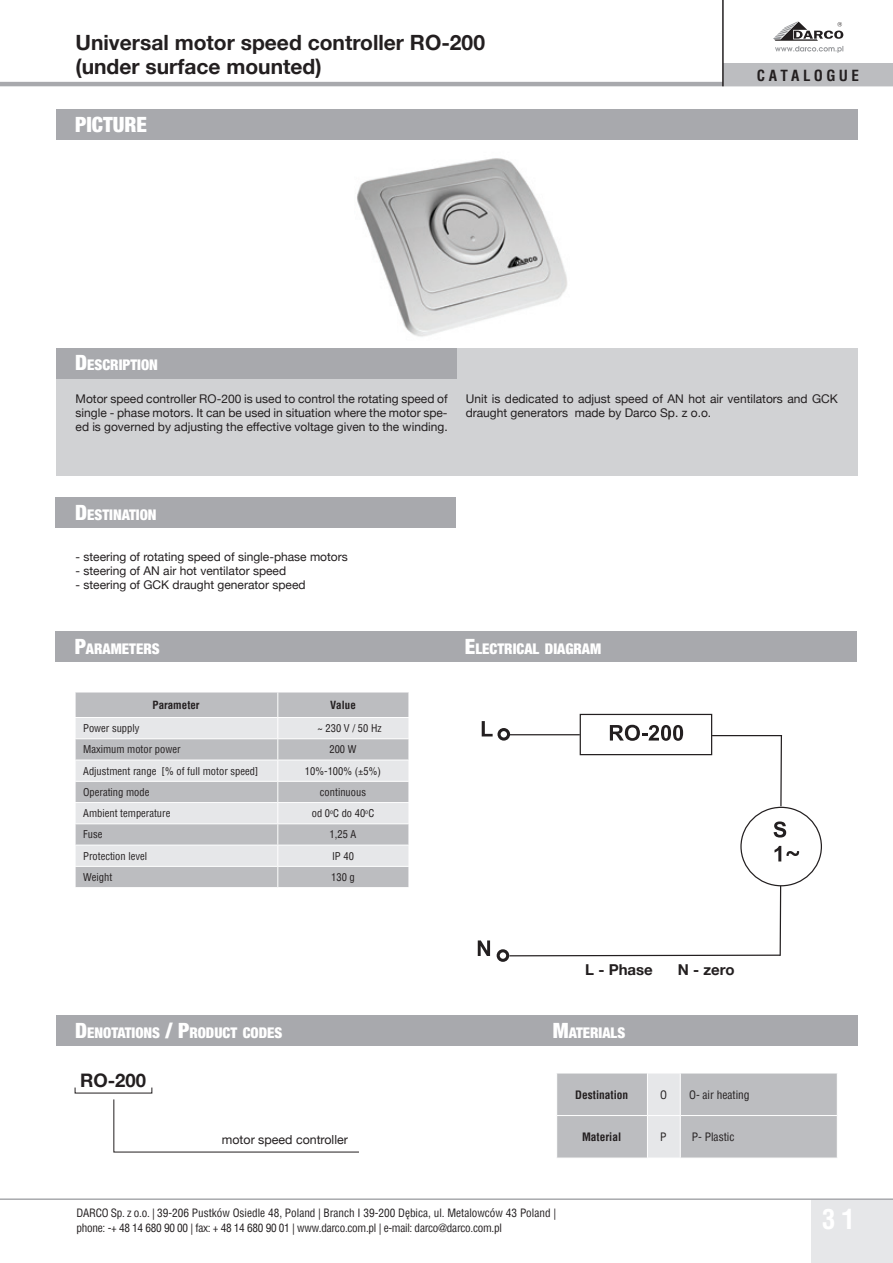
<style>
.page{position:relative;width:893px;height:1263px;background:#fff}
.page>*{position:absolute;margin:0;border:0;box-sizing:border-box;transform-origin:0 0}
.t1{font:700 condensed 27px "Helvetica";color:#fff}
.t2{font:700 21px/24px "Helvetica Neue";color:#231f20}
.t3{font:900 condensed 21px "Helvetica Neue";color:#fff}
.t4{font:700 18.6px "Helvetica Neue";color:#231f20}
.t5{font:700 15px "Helvetica Neue";color:#231f20}
.t6{font:700 condensed 15px "Helvetica";letter-spacing:.225em;color:#231f20}
.t7{font:900 condensed 14.7px "Helvetica Neue";color:#fff}
.t8{font:12.45px "Helvetica Neue";color:#231f20}
.t9{font:12px/14.4px "Helvetica Neue";color:#231f20;text-align:justify}
.t10{font:condensed 11.4px "Helvetica";color:#231f20}
.t11{font:700 condensed 11.4px "Helvetica";color:#231f20}
.t12{font:condensed 11.25px/15px "Helvetica";color:#231f20}
.t13{font:700 condensed 10.95px "Helvetica";color:#231f20}
.t14{font:condensed 10.5px "Helvetica";color:#231f20}
.s1{font-size:21px}
</style>
<div class="page">
<div style="left:811px;top:1199px;width:82px;height:64px;background:#e6e7e9"></div>
<hr style="left:0;top:82px;width:893px;height:4px;background:#a8a9ad">
<hr style="left:0;top:1198px;width:893px;height:2px;background:#a8a9ad">
<svg style="left:773px;top:21px;width:70px;height:32px"></svg>
<div style="left:723px;top:64px;width:170px;height:22px;background:#bcbdc0"></div>
<hr style="left:722px;top:0;width:2px;height:86px;background:#231f20">
<img style="left:357px;top:158px;width:210px;height:179px">
<div style="left:56px;top:109px;width:802px;height:31px;background:#a8a9ad"></div>
<div style="left:56px;top:348px;width:802px;height:127px;background:#d1d2d4"></div>
<div style="left:56px;top:348px;width:401px;height:30px;background:#a8a9ad"></div>
<div style="left:56px;top:497px;width:400px;height:31px;background:#a8a9ad"></div>
<div style="left:56px;top:1015px;width:802px;height:30px;background:#a8a9ad"></div>
<svg style="left:113px;top:1099px;width:246px;height:54px"></svg>
<svg style="left:75px;top:692px;width:334px;height:195px;background:#d0d1d4"></svg>
<svg style="left:557px;top:1074px;width:280px;height:84px;background:#c1c2c5"></svg>
<hr style="left:647px;top:1073px;width:1px;height:42px;background:#fff">
<hr style="left:680px;top:1073px;width:1px;height:42px;background:#fff">
<hr style="left:556px;top:1115px;width:91px;height:1px;background:#fff">
<hr style="left:647px;top:1115px;width:33px;height:1px;background:#fff">
<hr style="left:647px;top:1116px;width:1px;height:42px;background:#fff">
<hr style="left:680px;top:1115px;width:158px;height:1px;background:#fff">
<hr style="left:680px;top:1116px;width:1px;height:42px;background:#fff">
<div style="left:55px;top:631px;width:802px;height:31px;background:#a8a9ad"></div>
<hr style="left:508px;top:734px;width:72px;height:1px;background:#231f20">
<div style="left:580px;top:714px;width:132px;height:41px;border:1px solid #231f20"></div>
<hr style="left:712px;top:735px;width:70px;height:1px;background:#231f20">
<svg style="left:780px;top:735px;width:3px;height:72px"></svg>
<div style="left:740px;top:807px;width:82px;height:79px;border:1px solid #231f20;border-radius:50%"></div>
<svg style="left:508px;top:885px;width:274px;height:72px"></svg>
<div style="left:497px;top:728px;width:13px;height:13px;border:3px solid #231f20;border-radius:50%"></div>
<div style="left:497px;top:949px;width:12px;height:13px;border:3px solid #231f20;border-radius:50%"></div>
<svg style="left:610px;top:725px;width:73px;height:16px"></svg>
<svg style="left:482px;top:721px;width:11px;height:15px"></svg>
<svg style="left:774px;top:821px;width:12px;height:16px"></svg>
<svg style="left:774px;top:846px;width:25px;height:15px"></svg>
<svg style="left:478px;top:940px;width:12px;height:16px"></svg>
<h2 class="t2" style="left:76px;top:30px;width:411px">Universal motor speed controller RO-200 (under surface mounted)</h2>
<h2 class="t3" style="left:75px;top:111px;width:12px">PICTURE</h2>
<p class="t7" style="left:75px;top:356px;width:84px"><span class="s1">D</span>ESCRIPTION</p>
<p class="t6" style="left:757px;top:65px;width:104px">CATALOGUE</p>
<p class="t9" style="left:76px;top:391px;width:374px">Motor speed controller RO-200 is used to control the rotating speed of single - phase motors. It can be used in situation where the motor spe&shy;ed is governed by adjusting the effective voltage given to the winding.</p>
<p class="t9" style="left:466px;top:391px;width:374px">Unit is dedicated to adjust speed of AN hot air ventilators and GCK draught generators made by Darco Sp. z o.o.</p>
<p class="t7" style="left:75px;top:506px;width:83px"><span class="s1">D</span>ESTINATION</p>
<p class="t9" style="left:76px;top:549px;width:274px">- steering of rotating speed of single-phase motors</p>
<p class="t9" style="left:76px;top:563px;width:212px">- steering of AN air hot ventilator speed</p>
<p class="t9" style="left:76px;top:578px;width:232px">- steering of GCK draught generator speed</p>
<p class="t7" style="left:75px;top:640px;width:87px"><span class="s1">P</span>ARAMETERS</p>
<p class="t7" style="left:465px;top:640px;width:138px"><span class="s1">E</span>LECTRICAL DIAGRAM</p>
<p class="t13" style="left:153px;top:698px;width:48px">Parameter</p>
<p class="t13" style="left:330px;top:698px;width:27px">Value</p>
<p class="t14" style="left:83px;top:721px;width:58px">Power supply</p>
<p class="t14" style="left:318px;top:721px;width:65px">~ 230 V / 50 Hz</p>
<p class="t14" style="left:83px;top:743px;width:99px">Maximum motor power</p>
<p class="t14" style="left:329px;top:743px;width:29px">200 W</p>
<p class="t14" style="left:83px;top:764px;width:177px">Adjustment range [% of full motor speed]</p>
<p class="t14" style="left:305px;top:764px;width:78px">10%-100% (±5%)</p>
<p class="t14" style="left:83px;top:785px;width:68px">Operating mode</p>
<p class="t14" style="left:320px;top:785px;width:48px">continuous</p>
<p class="t14" style="left:83px;top:806px;width:89px">Ambient temperature</p>
<p class="t14" style="left:312px;top:806px;width:64px">od 0<sup>o</sup>C do 40<sup>o</sup>C</p>
<p class="t14" style="left:83px;top:828px;width:21px">Fuse</p>
<p class="t14" style="left:330px;top:828px;width:28px">1,25 A</p>
<p class="t14" style="left:83px;top:849px;width:65px">Protection level</p>
<p class="t14" style="left:332px;top:849px;width:23px">IP 40</p>
<p class="t14" style="left:83px;top:870px;width:31px">Weight</p>
<p class="t14" style="left:331px;top:870px;width:25px">130 g</p>
<p class="t5" style="left:585px;top:960px;width:69px">L - Phase</p>
<p class="t5" style="left:678px;top:960px;width:58px">N - zero</p>
<p class="t7" style="left:75px;top:1023px;width:209px"><span class="s1">D</span>ENOTATIONS <span class="s1">/ P</span>RODUCT CODES</p>
<p class="t7" style="left:553px;top:1023px;width:74px"><span class="s1">M</span>ATERIALS</p>
<h3 class="t4" style="left:80px;top:1069px;width:67px">RO-200</h3>
<p class="t8" style="left:222px;top:1132px;width:128px">motor speed controller</p>
<p class="t11" style="left:575px;top:1087px;width:54px">Destination</p>
<p class="t10" style="left:660px;top:1087px;width:8px">O</p>
<p class="t10" style="left:689px;top:1087px;width:62px">O- air heating</p>
<p class="t11" style="left:582px;top:1129px;width:41px">Material</p>
<p class="t10" style="left:660px;top:1129px;width:8px">P</p>
<p class="t10" style="left:692px;top:1129px;width:44px">P- Plastic</p>
<p class="t12" style="left:77px;top:1206px;width:481px">DARCO Sp. z o.o. | 39-206 Pustków Osiedle 48, Poland | Branch I 39-200 Dębica, ul. Metalowców 43 Poland | phone: -+ 48 14 680 90 00 | fax: + 48 14 680 90 01 | www.darco.com.pl | e-mail: darco@darco.com.pl</p>
<h1 class="t1" style="left:822px;top:1201px;width:35px">31</h1>
</div>
